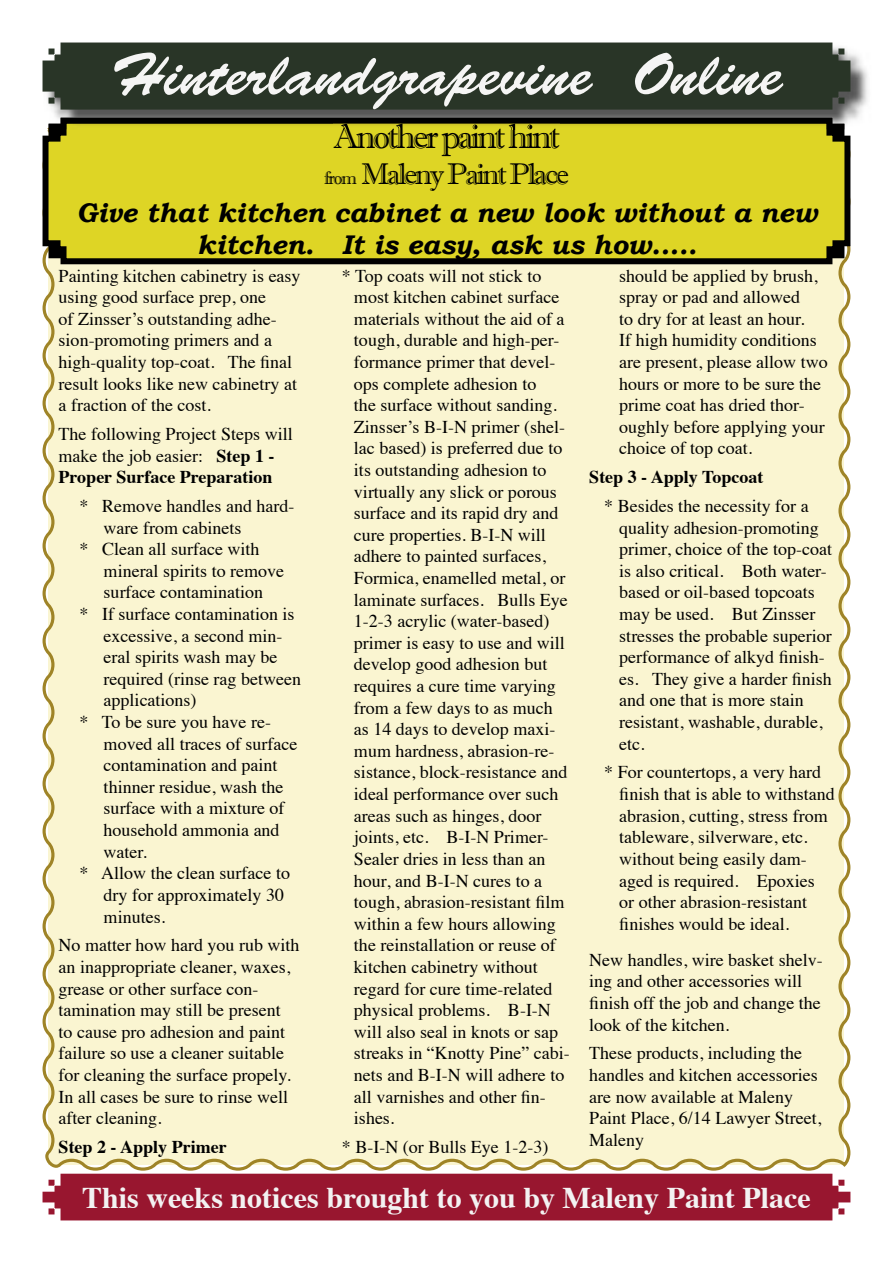
<style>
.page{position:relative;width:893px;height:1263px;background:#fff}
.page>*{position:absolute;margin:0;border:0;box-sizing:border-box;transform-origin:0 0}
.t1{font:60px "Brush Script Std";color:#f5f5f4}
.t2{font:34.5px "Imprint MT Shadow";letter-spacing:-.08em;color:#000}
.t3{font:700 30px "Times";color:#f3f2f2}
.t4{font:30px "Imprint MT Shadow";letter-spacing:-.08em;color:#000}
.t5{font:italic 700 27px/32.4px "Bookman Old Style";color:#000;text-align:center}
.t6{font:18px/21.6px "Times";color:#000}
.t7{font:700 18px "Times";color:#000}
.s1{font-size:18px}
.s2{font-weight:700}
</style>
<div class="page">
<div style="left:43px;top:1174px;width:807px;height:46px;background:#98162f"></div>
<div style="left:43px;top:264px;width:807px;height:907px;background:#faf5d1"></div>
<div style="left:43px;top:130px;width:807px;height:134px;background:#ded525"></div>
<img style="left:48px;top:53px;width:820px;height:77px">
<div style="left:49px;top:118px;width:783px;height:6px;background:#000"></div>
<svg style="left:841px;top:124px;width:3px;height:6px"></svg>
<img style="left:52px;top:121px;width:789px;height:9px">
<div style="left:43px;top:43px;width:807px;height:67px;background:#293527"></div>
<h1 class="t1" style="left:110px;top:41px;width:674px">Hinterlandgrapevine Online</h1>
<h2 class="t2" style="left:333px;top:116px;width:228px">Another paint hint</h2>
<h3 class="t4" style="left:324px;top:156px;width:246px"><span class="s1">from</span> Maleny Paint Place</h3>
<h3 class="t5" style="left:77px;top:196px;width:742px">Give that kitchen cabinet a new look without a new kitchen. It is easy, ask us how.....</h3>
<p class="t6" style="left:59px;top:263px;width:243px">Painting kitchen cabinetry is easy using good surface prep, one<br>of Zinsser’s outstanding adhe&shy;sion-promoting primers and a high-quality top-coat. The final result looks like new cabinetry at a fraction of the cost.</p>
<p class="t6" style="left:59px;top:422px;width:235px">The following Project Steps will make the job easier: <span class="s2">Step 1 -<br>Proper Surface Preparation</span></p>
<p class="t6" style="left:80px;top:494px;width:216px">* Remove handles and hard-</p>
<p class="t6" style="left:104px;top:515px;width:139px">ware from cabinets</p>
<p class="t6" style="left:80px;top:537px;width:181px">* Clean all surface with</p>
<p class="t6" style="left:104px;top:558px;width:182px">mineral spirits to remove</p>
<p class="t6" style="left:104px;top:580px;width:161px">surface contamination</p>
<p class="t6" style="left:80px;top:602px;width:216px">* If surface contamination is</p>
<p class="t6" style="left:104px;top:623px;width:180px">excessive, a second min-</p>
<p class="t6" style="left:104px;top:645px;width:175px">eral spirits wash may be</p>
<p class="t6" style="left:104px;top:666px;width:199px">required (rinse rag between</p>
<p class="t6" style="left:104px;top:688px;width:94px">applications)</p>
<p class="t6" style="left:80px;top:710px;width:193px">* To be sure you have re-</p>
<p class="t6" style="left:104px;top:731px;width:195px">moved all traces of surface</p>
<p class="t6" style="left:104px;top:753px;width:175px">contamination and paint</p>
<p class="t6" style="left:104px;top:774px;width:181px">thinner residue, wash the</p>
<p class="t6" style="left:104px;top:796px;width:182px">surface with a mixture of</p>
<p class="t6" style="left:104px;top:818px;width:177px">household ammonia and</p>
<p class="t6" style="left:104px;top:839px;width:45px">water.</p>
<p class="t6" style="left:80px;top:861px;width:212px">* Allow the clean surface to</p>
<p class="t6" style="left:104px;top:882px;width:182px">dry for approximately 30</p>
<p class="t6" style="left:104px;top:904px;width:63px">minutes.</p>
<p class="t6" style="left:59px;top:933px;width:242px">No matter how hard you rub with an inappropriate cleaner, waxes, grease or other surface con&shy;tamination may still be present<br>to cause pro adhesion and paint failure so use a cleaner suitable for cleaning the surface propely.<br>In all cases be sure to rinse well after cleaning.</p>
<p class="t7" style="left:59px;top:1129px;width:169px">Step 2 - Apply Primer</p>
<p class="t6" style="left:354px;top:263px;width:217px;text-indent:-12px">* Top coats will not stick to most kitchen cabinet surface materials without the aid of a tough, durable and high-per&shy;formance primer that devel&shy;ops complete adhesion to<br>the surface without sanding.<br>Zinsser’s B-I-N primer (shel&shy;lac based) is preferred due to its outstanding adhesion to virtually any slick or porous surface and its rapid dry and cure properties. B-I-N will adhere to painted surfaces,<br>Formica, enamelled metal, or laminate surfaces. Bulls Eye<br>1-2-3 acrylic (water-based) primer is easy to use and will develop good adhesion but requires a cure time varying from a few days to as much as 14 days to develop maxi&shy;mum hardness, abrasion-re&shy;sistance, block-resistance and ideal performance over such areas such as hinges, door joints, etc. B-I-N Primer-<br>Sealer dries in less than an hour, and B-I-N cures to a tough, abrasion-resistant film within a few hours allowing the reinstallation or reuse of kitchen cabinetry without regard for cure time-related physical problems. B-I-N will also seal in knots or sap streaks in “Knotty Pine” cabi&shy;nets and B-I-N will adhere to all varnishes and other fin&shy;ishes.</p>
<p class="t6" style="left:342px;top:1134px;width:208px">* B-I-N (or Bulls Eye 1-2-3)</p>
<p class="t6" style="left:619px;top:263px;width:210px">should be applied by brush, spray or pad and allowed<br>to dry for at least an hour.<br>If high humidity conditions are present, please allow two hours or more to be sure the prime coat has dried thor&shy;oughly before applying your choice of top coat.</p>
<p class="t7" style="left:589px;top:460px;width:176px">Step 3 - Apply Topcoat</p>
<p class="t6" style="left:619px;top:494px;width:214px;text-indent:-15px">* Besides the necessity for a quality adhesion-promoting primer, choice of the top-coat is also critical. Both water&shy;based or oil-based topcoats may be used. But Zinsser stresses the probable superior performance of alkyd finish&shy;es. They give a harder finish and one that is more stain resistant, washable, durable, etc.</p>
<p class="t6" style="left:619px;top:760px;width:217px;text-indent:-15px">* For countertops, a very hard finish that is able to withstand abrasion, cutting, stress from tableware, silverware, etc. without being easily dam&shy;aged is required. Epoxies<br>or other abrasion-resistant finishes would be ideal.</p>
<p class="t6" style="left:589px;top:947px;width:235px">New handles, wire basket shelv&shy;ing and other accessories will finish off the job and change the look of the kitchen.</p>
<p class="t6" style="left:589px;top:1041px;width:233px">These products, including the handles and kitchen accessories are now available at Maleny<br>Paint Place, 6/14 Lawyer Street,<br>Maleny</p>
<h3 class="t3" style="left:82px;top:1169px;width:730px">This weeks notices brought to you by Maleny Paint Place</h3>
</div>
